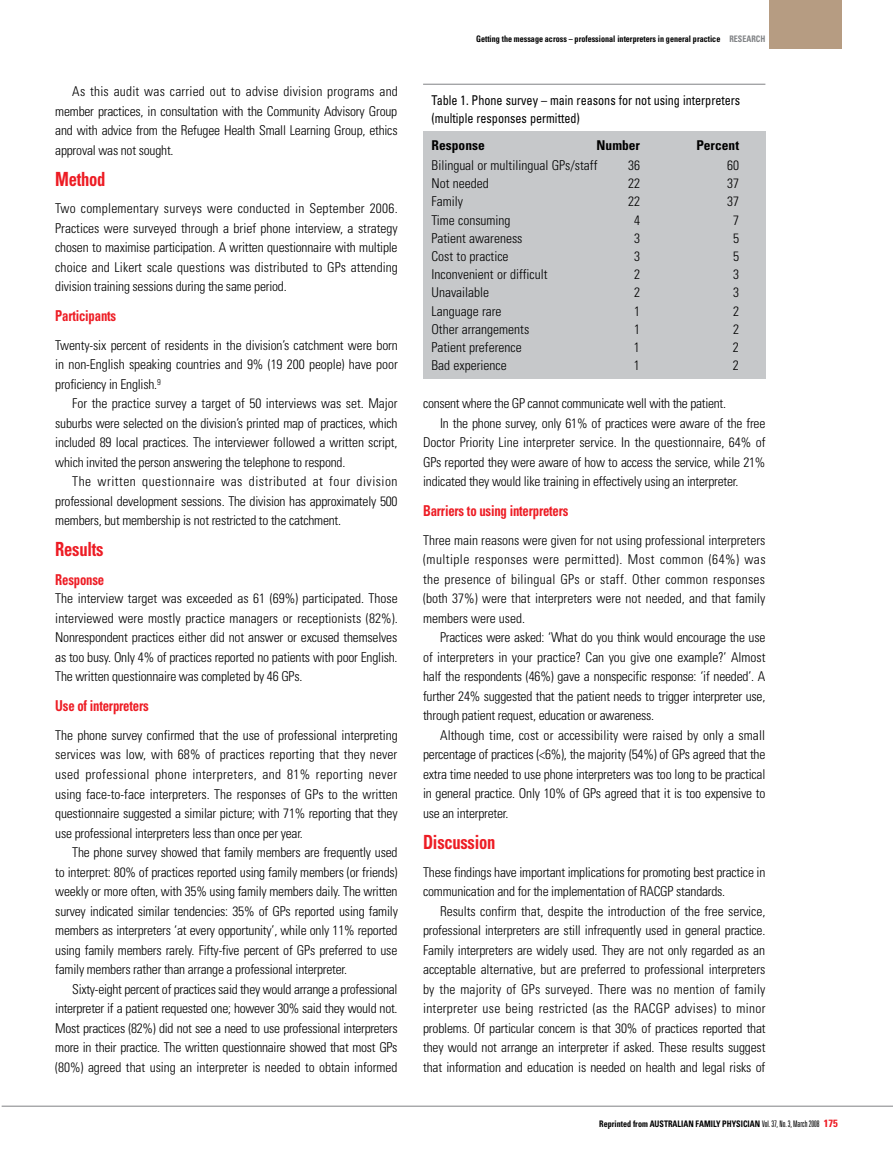
<style>
.page{position:relative;width:893px;height:1170px;background:#fff}
.page>*{position:absolute;margin:0;border:0;box-sizing:border-box;transform-origin:0 0}
.t1{font:700 condensed 19.5px "Univers LT";letter-spacing:-.015em;color:#ed1c24;scale:.85 1}
.t2{font:700 condensed 15px "Univers LT";letter-spacing:-.015em;color:#ed1c24;scale:.85 1}
.t3{font:300 condensed 13.5px/19.5px "Univers LT";letter-spacing:-.015em;color:#000;text-align:justify}
.t4{font:condensed 13.5px/18px "Univers LT";color:#000;scale:.9 1}
.t5{font:700 condensed 13.5px "Univers LT";color:#000}
.t6{font:700 condensed 9px "Univers LT";color:#000;scale:.9 1}
.s1{color:#808285}
.s2{font-weight:300;font-stretch:ultra-condensed}
.s3{font-size:10.5px;color:#ed1c24}
</style>
<div class="page">
<hr style="left:2px;top:1105px;width:891px;height:1px;background:#808285">
<div style="left:770px;top:0;width:72px;height:48px;background:#b69c82"></div>
<div style="left:423px;top:131px;width:342px;height:247px;background:#c6c8ca"></div>
<hr style="left:423px;top:84px;width:342px;height:1px;background:#808285">
<p class="t3" style="left:55px;top:81px;width:344px;text-indent:17px">As this audit was carried out to advise division programs and member practices, in consultation with the Community Advisory Group and with advice from the Refugee Health Small Learning Group, ethics approval was not sought.</p>
<h1 class="t1" style="left:55px;top:167px;width:61px">Method</h1>
<p class="t3" style="left:55px;top:199px;width:344px">Two complementary surveys were conducted in September 2006.<br>Practices were surveyed through a brief phone interview, a strategy chosen to maximise participation. A written questionnaire with multiple choice and Likert scale questions was distributed to GPs attending division training sessions during the same period.</p>
<p class="t2" style="left:55px;top:306px;width:73px">Participants</p>
<p class="t3" style="left:55px;top:335px;width:344px">Twenty-six percent of residents in the division’s catchment were born in non-English speaking countries and 9% (19 200 people) have poor proficiency in English.<sup>9</sup></p>
<p class="t3" style="left:55px;top:394px;width:344px;text-indent:17px">For the practice survey a target of 50 interviews was set. Major suburbs were selected on the division’s printed map of practices, which included 89 local practices. The interviewer followed a written script, which invited the person answering the telephone to respond.</p>
<p class="t3" style="left:55px;top:472px;width:344px;text-indent:17px">The written questionnaire was distributed at four division professional development sessions. The division has approximately 500 members, but membership is not restricted to the catchment.</p>
<h1 class="t1" style="left:55px;top:537px;width:58px">Results</h1>
<p class="t2" style="left:55px;top:570px;width:59px">Response</p>
<p class="t3" style="left:55px;top:589px;width:344px">The interview target was exceeded as 61 (69%) participated. Those interviewed were mostly practice managers or receptionists (82%).<br>Nonrespondent practices either did not answer or excused themselves as too busy. Only 4% of practices reported no patients with poor English.<br>The written questionnaire was completed by 46 GPs.</p>
<p class="t2" style="left:55px;top:696px;width:111px">Use of interpreters</p>
<p class="t3" style="left:55px;top:725px;width:344px">The phone survey confirmed that the use of professional interpreting services was low, with 68% of practices reporting that they never used professional phone interpreters, and 81% reporting never using face-to-face interpreters. The responses of GPs to the written questionnaire suggested a similar picture; with 71% reporting that they use professional interpreters less than once per year.</p>
<p class="t3" style="left:55px;top:842px;width:344px;text-indent:17px">The phone survey showed that family members are frequently used to interpret: 80% of practices reported using family members (or friends) weekly or more often, with 35% using family members daily. The written survey indicated similar tendencies: 35% of GPs reported using family members as interpreters ‘at every opportunity’, while only 11% reported using family members rarely. Fifty-five percent of GPs preferred to use family members rather than arrange a professional interpreter.</p>
<p class="t3" style="left:55px;top:978px;width:344px;text-indent:17px">Sixty-eight percent of practices said they would arrange a professional interpreter if a patient requested one; however 30% said they would not.<br>Most practices (82%) did not see a need to use professional interpreters more in their practice. The written questionnaire showed that most GPs (80%) agreed that using an interpreter is needed to obtain informed</p>
<p class="t6" style="left:476px;top:33px;width:323px">Getting the message across – professional interpreters in general practice <span class="s1">RESEARCH</span></p>
<p class="t4" style="left:432px;top:91px;width:345px">Table 1. Phone survey – main reasons for not using interpreters (multiple responses permitted)</p>
<p class="t5" style="left:432px;top:137px;width:55px">Response</p>
<p class="t5" style="left:597px;top:137px;width:45px">Number</p>
<p class="t5" style="left:696px;top:137px;width:44px">Percent</p>
<p class="t3" style="left:432px;top:155px;width:167px">Bilingual or multilingual GPs/staff</p>
<p class="t3" style="left:628px;top:155px;width:13px">36</p>
<p class="t3" style="left:727px;top:155px;width:13px">60</p>
<p class="t3" style="left:432px;top:174px;width:59px">Not needed</p>
<p class="t3" style="left:628px;top:174px;width:13px">22</p>
<p class="t3" style="left:727px;top:174px;width:13px">37</p>
<p class="t3" style="left:432px;top:192px;width:33px">Family</p>
<p class="t3" style="left:628px;top:192px;width:13px">22</p>
<p class="t3" style="left:727px;top:192px;width:13px">37</p>
<p class="t3" style="left:432px;top:210px;width:81px">Time consuming</p>
<p class="t3" style="left:634px;top:210px;width:7px">4</p>
<p class="t3" style="left:733px;top:210px;width:7px">7</p>
<p class="t3" style="left:432px;top:228px;width:93px">Patient awareness</p>
<p class="t3" style="left:634px;top:228px;width:7px">3</p>
<p class="t3" style="left:733px;top:228px;width:7px">5</p>
<p class="t3" style="left:431px;top:246px;width:79px">Cost to practice</p>
<p class="t3" style="left:634px;top:246px;width:7px">3</p>
<p class="t3" style="left:733px;top:246px;width:7px">5</p>
<p class="t3" style="left:431px;top:264px;width:118px">Inconvenient or difficult</p>
<p class="t3" style="left:634px;top:264px;width:7px">2</p>
<p class="t3" style="left:733px;top:264px;width:7px">3</p>
<p class="t3" style="left:431px;top:283px;width:59px">Unavailable</p>
<p class="t3" style="left:634px;top:283px;width:7px">2</p>
<p class="t3" style="left:733px;top:283px;width:7px">3</p>
<p class="t3" style="left:431px;top:301px;width:71px">Language rare</p>
<p class="t3" style="left:634px;top:301px;width:7px">1</p>
<p class="t3" style="left:733px;top:301px;width:7px">2</p>
<p class="t3" style="left:431px;top:319px;width:99px">Other arrangements</p>
<p class="t3" style="left:634px;top:319px;width:7px">1</p>
<p class="t3" style="left:733px;top:319px;width:7px">2</p>
<p class="t3" style="left:431px;top:337px;width:92px">Patient preference</p>
<p class="t3" style="left:634px;top:337px;width:7px">1</p>
<p class="t3" style="left:733px;top:337px;width:7px">2</p>
<p class="t3" style="left:431px;top:355px;width:77px">Bad experience</p>
<p class="t3" style="left:634px;top:355px;width:7px">1</p>
<p class="t3" style="left:733px;top:355px;width:7px">2</p>
<p class="t3" style="left:423px;top:394px;width:304px">consent where the GP cannot communicate well with the patient.</p>
<p class="t3" style="left:440px;top:413px;width:327px">In the phone survey, only 61% of practices were aware of the free</p>
<p class="t3" style="left:423px;top:433px;width:344px">Doctor Priority Line interpreter service. In the questionnaire, 64% of</p>
<p class="t3" style="left:423px;top:452px;width:344px">GPs reported they were aware of how to access the service, while 21%</p>
<p class="t3" style="left:423px;top:472px;width:317px">indicated they would like training in effectively using an interpreter.</p>
<p class="t2" style="left:423px;top:501px;width:173px">Barriers to using interpreters</p>
<p class="t3" style="left:423px;top:530px;width:344px">Three main reasons were given for not using professional interpreters (multiple responses were permitted). Most common (64%) was the presence of bilingual GPs or staff. Other common responses (both 37%) were that interpreters were not needed, and that family members were used.</p>
<p class="t3" style="left:423px;top:628px;width:344px;text-indent:17px">Practices were asked: ‘What do you think would encourage the use of interpreters in your practice? Can you give one example?’ Almost half the respondents (46%) gave a nonspecific response: ‘if needed’. A further 24% suggested that the patient needs to trigger interpreter use, through patient request, education or awareness.</p>
<p class="t3" style="left:423px;top:725px;width:344px;text-indent:17px">Although time, cost or accessibility were raised by only a small percentage of practices (&lt;6%), the majority (54%) of GPs agreed that the extra time needed to use phone interpreters was too long to be practical in general practice. Only 10% of GPs agreed that it is too expensive to use an interpreter.</p>
<h1 class="t1" style="left:423px;top:830px;width:87px">Discussion</h1>
<p class="t3" style="left:423px;top:862px;width:344px">These findings have important implications for promoting best practice in communication and for the implementation of RACGP standards.</p>
<p class="t3" style="left:423px;top:901px;width:344px;text-indent:17px">Results confirm that, despite the introduction of the free service, professional interpreters are still infrequently used in general practice.<br>Family interpreters are widely used. They are not only regarded as an acceptable alternative, but are preferred to professional interpreters by the majority of GPs surveyed. There was no mention of family interpreter use being restricted (as the RACGP advises) to minor problems. Of particular concern is that 30% of practices reported that they would not arrange an interpreter if asked. These results suggest that information and education is needed on health and legal risks of</p>
<p class="t6" style="left:599px;top:1118px;width:266px">Reprinted from Australian Fam ily Physician <span class="s2">Vol. 37, No. 3, March 2008</span> <span class="s3">175</span></p>
</div>
